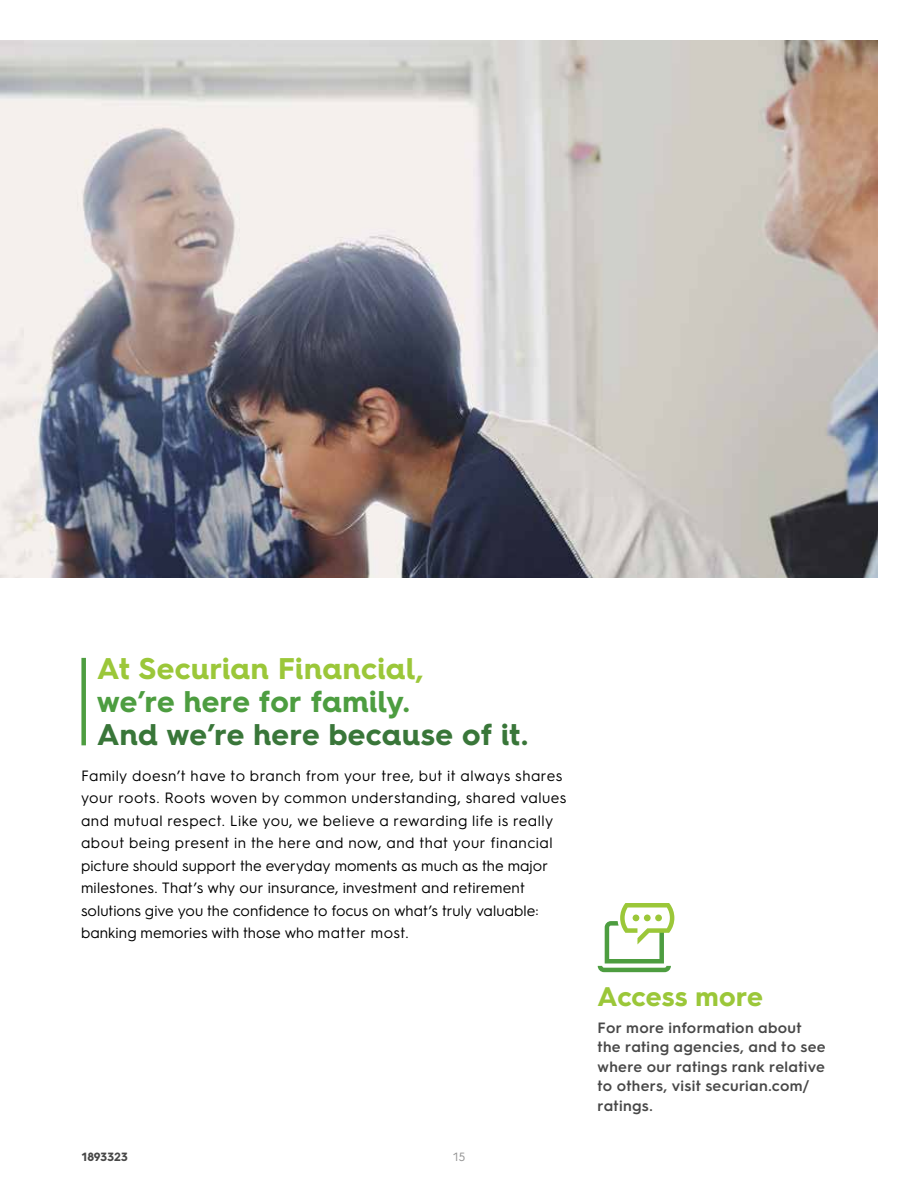
<style>
.page{position:relative;width:918px;height:1188px;background:#fff}
.page>*{position:absolute;margin:0;border:0;box-sizing:border-box;transform-origin:0 0}
.t1{font:700 30px "Hurme Geometric Sans 4";letter-spacing:.01em;color:#397639}
.t2{font:700 30px "Hurme Geometric Sans 4";letter-spacing:.01em;color:#9bc739}
.t3{font:700 30px "Hurme Geometric Sans 4";letter-spacing:.01em;color:#4d9d40}
.t4{font:700 27px "Hurme Geometric Sans 3";color:#9bc739}
.t5{font:15px/22.5px "Hurme Geometric Sans 3";letter-spacing:.01em;color:#000}
.t6{font:600 15px/19.5px "Hurme Geometric Sans 3";letter-spacing:.02em;color:#484848}
.t7{font:700 12px "Hurme Geometric Sans 3";letter-spacing:-.01em;color:#484848}
.t8{font:12px "Hurme Geometric Sans 3";color:#939393}
</style>
<div class="page">
<div style="left:81px;top:658px;width:5px;height:87px;background:#4d9d40"></div>
<img style="left:0;top:41px;width:877px;height:537px">
<svg style="left:598px;top:903px;width:76px;height:69px"></svg>
<h1 class="t2" style="left:97px;top:647px;width:328px">At Securian Financial,</h1>
<h1 class="t3" style="left:97px;top:680px;width:314px">we’re here for family.</h1>
<h1 class="t1" style="left:97px;top:713px;width:432px">And we’re here because of it.</h1>
<p class="t5" style="left:81px;top:763px;width:487px">Family doesn’t have to branch from your tree, but it always shares your roots. Roots woven by common understanding, shared values and mutual respect. Like you, we believe a rewarding life is really about being present in the here and now, and that your financial picture should support the everyday moments as much as the major milestones. That’s why our insurance, investment and retirement solutions give you the confidence to focus on what’s truly valuable: banking memories with those who matter most.</p>
<p class="t7" style="left:81px;top:1148px;width:48px">1893323</p>
<p class="t8" style="left:453px;top:1148px;width:14px">15</p>
<h2 class="t4" style="left:598px;top:978px;width:167px">Access more</h2>
<p class="t6" style="left:598px;top:1017px;width:230px">For more information about the rating agencies, and to see where our ratings rank relative to others, visit securian.com/ ratings.</p>
</div>
